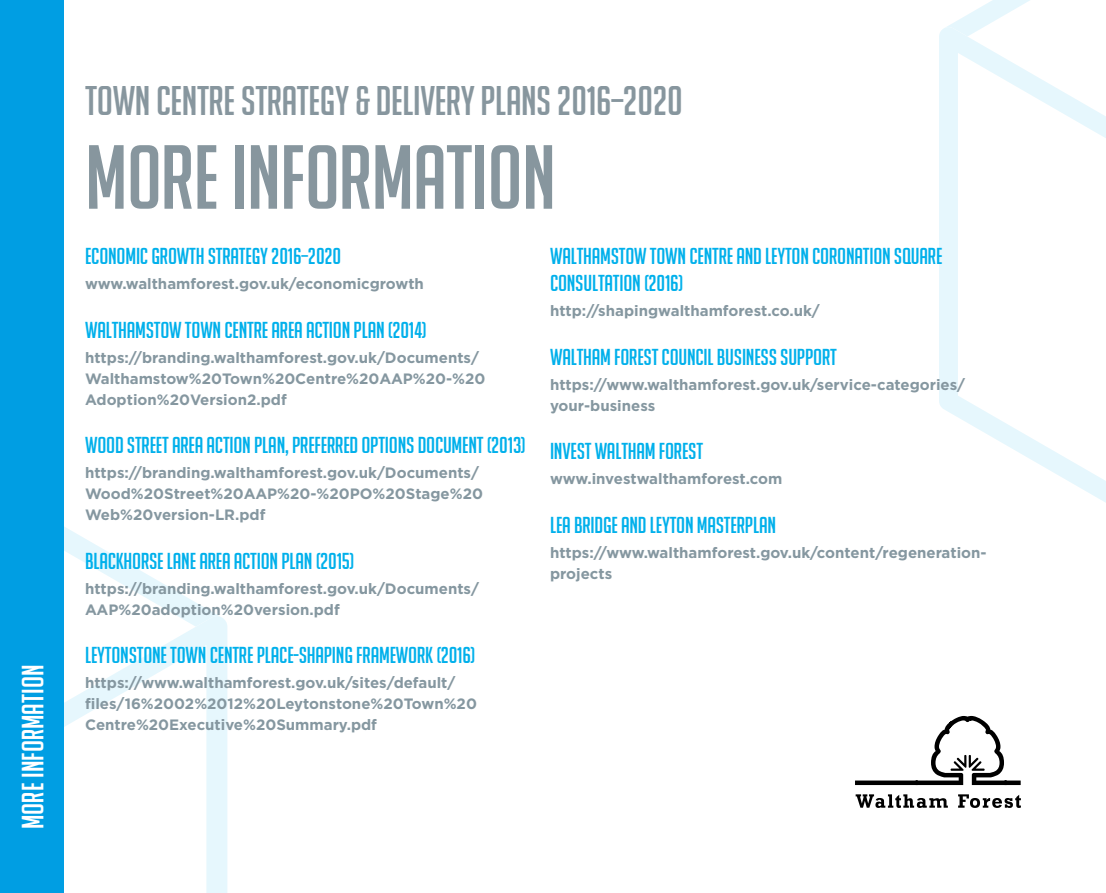
<style>
.page{position:relative;width:1106px;height:893px;background:#fff}
.page>*{position:absolute;margin:0;border:0;box-sizing:border-box;transform-origin:0 0}
.t1{font:88.5px "Big Noodle Titling";letter-spacing:-.01em;color:#697c86}
.t2{font:40.5px "Big Noodle Titling";letter-spacing:-.01em;color:#697c86}
.t3{font:30px "Big Noodle Titling";color:#fff}
.t4{font:22.5px/27px "Big Noodle Titling";letter-spacing:-.01em;color:#00b0eb}
.t5{font:700 15px/21px "Gotham";color:#8597a0}
</style>
<div class="page">
<svg style="left:947px;top:0;width:83px;height:27px"></svg>
<svg style="left:939px;top:27px;width:167px;height:476px"></svg>
<svg style="left:64px;top:527px;width:155px;height:89px"></svg>
<svg style="left:64px;top:616px;width:163px;height:277px"></svg>
<div style="left:0;top:0;width:64px;height:893px;background:#009ee3"></div>
<svg style="left:855px;top:716px;width:165px;height:92px"></svg>
<h3 class="t3" style="left:17px;top:829px;width:166px;rotate:-90deg">MORE INFORMATION</h3>
<h2 class="t2" style="left:85px;top:79px;width:599px">TOWN CENTRE STRATEGY &amp; DELIVERY PLANS 2016–2020</h2>
<h1 class="t1" style="left:85px;top:130px;width:472px">MORE INFORMATION</h1>
<h3 class="t4" style="left:85px;top:243px;width:258px">ECONOMIC GROWTH STRATEGY 2016–2020</h3>
<p class="t5" style="left:85px;top:273px;width:340px">www.walthamforest.gov.uk/economicgrowth</p>
<h3 class="t4" style="left:85px;top:316px;width:343px">WALTHAMSTOW TOWN CENTRE AREA ACTION PLAN (2014)</h3>
<p class="t5" style="left:85px;top:347px;width:402px">https://branding.walthamforest.gov.uk/Documents/<br>Walthamstow%20Town%20Centre%20AAP%20-%20<br>Adoption%20Version2.pdf</p>
<h3 class="t4" style="left:85px;top:432px;width:442px">WOOD STREET AREA ACTION PLAN, PREFERRED OPTIONS DOCUMENT (2013)</h3>
<p class="t5" style="left:85px;top:462px;width:399px">https://branding.walthamforest.gov.uk/Documents/<br>Wood%20Street%20AAP%20-%20PO%20Stage%20<br>Web%20version-LR.pdf</p>
<h3 class="t4" style="left:85px;top:547px;width:271px">BLACKHORSE LANE AREA ACTION PLAN (2015)</h3>
<p class="t5" style="left:85px;top:578px;width:395px">https://branding.walthamforest.gov.uk/Documents/<br>AAP%20adoption%20version.pdf</p>
<h3 class="t4" style="left:85px;top:642px;width:392px">LEYTONSTONE TOWN CENTRE PLACE-SHAPING FRAMEWORK (2016)</h3>
<p class="t5" style="left:85px;top:672px;width:393px">https://www.walthamforest.gov.uk/sites/default/ files/16%2002%2012%20Leytonstone%20Town%20<br>Centre%20Executive%20Summary.pdf</p>
<h3 class="t4" style="left:550px;top:243px;width:394px">WALTHAMSTOW TOWN CENTRE AND LEYTON CORONATION SQUARE<br>CONSULTATION (2016)</h3>
<p class="t5" style="left:550px;top:300px;width:271px">http://shapingwalthamforest.co.uk/</p>
<h3 class="t4" style="left:550px;top:343px;width:288px">WALTHAM FOREST COUNCIL BUSINESS SUPPORT</h3>
<p class="t5" style="left:550px;top:374px;width:417px">https://www.walthamforest.gov.uk/service-categories/ your-business</p>
<h3 class="t4" style="left:550px;top:438px;width:155px">INVEST WALTHAM FOREST</h3>
<p class="t5" style="left:550px;top:468px;width:234px">www.investwalthamforest.com</p>
<h3 class="t4" style="left:550px;top:511px;width:227px">LEA BRIDGE AND LEYTON MASTERPLAN</h3>
<p class="t5" style="left:550px;top:542px;width:438px">https://www.walthamforest.gov.uk/content/regeneration&shy;projects</p>
</div>
